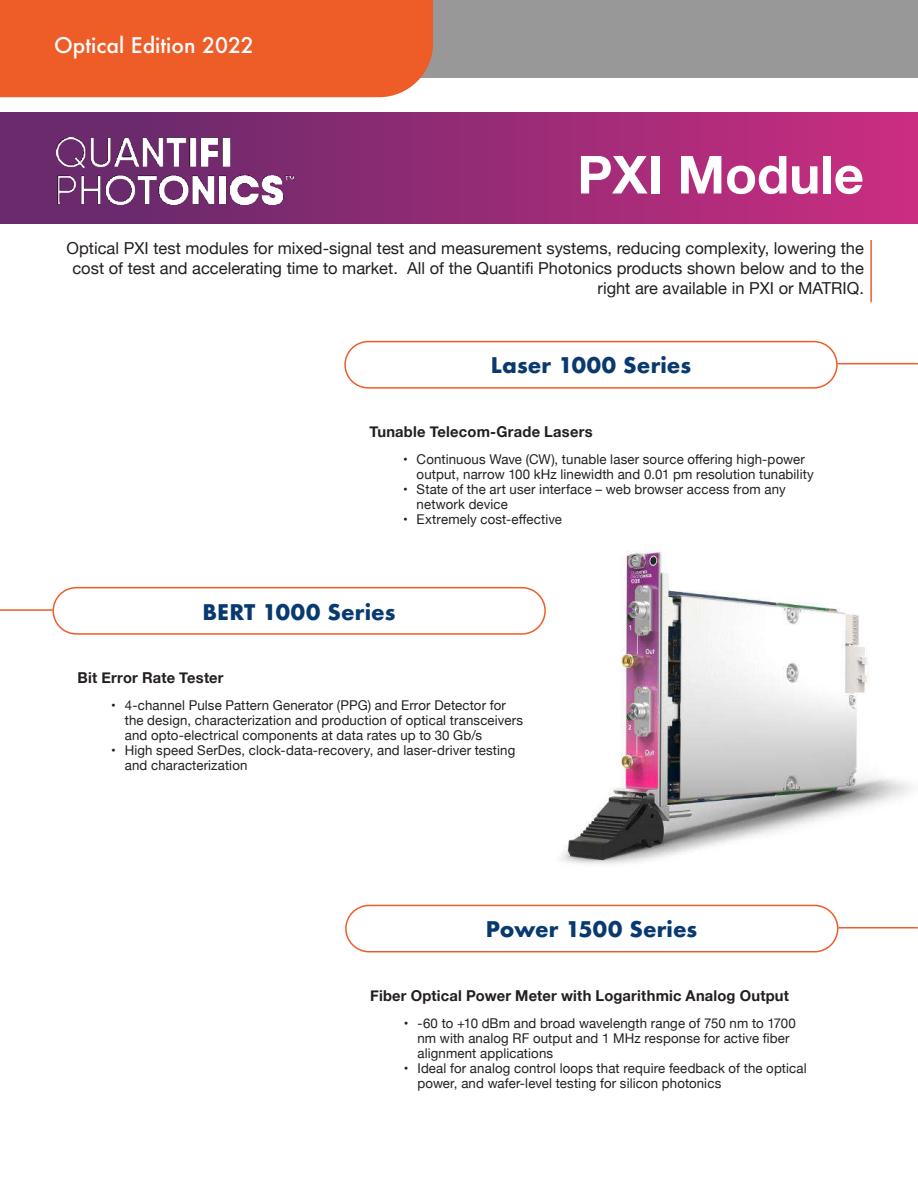
<style>
.page{position:relative;width:918px;height:1188px;background:#fff}
.page>*{position:absolute;margin:0;border:0;box-sizing:border-box;transform-origin:0 0}
.t1{font:700 52.5px "Helvetica Neue";color:#fff}
.t2{font:700 21px "Futura";letter-spacing:.005em;color:#08396f}
.t3{font:500 21px "Futura";color:#fff}
.t4{font:16.5px/19.8px "Helvetica Neue";color:#241f1f;text-align:right}
.t5{font:700 15px "Helvetica Neue";letter-spacing:.015em;color:#241f1f}
.t6{font:13.5px/15px "Helvetica Neue";letter-spacing:.01em;color:#241f1f}
</style>
<div class="page">
<div style="left:162px;top:0;width:756px;height:78px;background:#989898"></div>
<div style="left:0;top:0;width:433px;height:97px;background:#ee5c27"></div>
<div style="left:0;top:112px;width:918px;height:112px;background:linear-gradient(to right,#5f2a69,#c92d80)"></div>
<img style="left:506px;top:544px;width:406px;height:320px">
<div style="left:344px;top:341px;width:494px;height:48px;border:2px solid #ee5c27;border-radius:23px"></div>
<div style="left:52px;top:587px;width:494px;height:48px;border:2px solid #ee5c27;border-radius:23px"></div>
<div style="left:345px;top:905px;width:494px;height:47px;border:2px solid #ee5c27;border-radius:23px"></div>
<img style="left:56px;top:137px;width:238px;height:68px">
<hr style="left:837px;top:363px;width:80px;height:1px;background:#ee5c27">
<hr style="left:838px;top:927px;width:80px;height:2px;background:#ee5c27">
<hr style="left:0;top:609px;width:53px;height:2px;background:#ee5c27">
<hr style="left:870px;top:240px;width:2px;height:62px;background:#ee5c27">
<h2 class="t3" style="left:54px;top:31px;width:201px">Optical Edition 2022</h2>
<h1 class="t1" style="left:577px;top:134px;width:288px">PXI Module</h1>
<p class="t4" style="left:67px;top:239px;width:799px">Optical PXI test modules for mixed-signal test and measurement systems, reducing complexity, lowering the cost of test and accelerating time to market. All of the Quantifi Photonics products shown below and to the right are available in PXI or MATRIQ.</p>
<h2 class="t2" style="left:491px;top:349px;width:202px">Laser 1000 Series</h2>
<p class="t5" style="left:369px;top:420px;width:225px">Tunable Telecom-Grade Lasers</p>
<p class="t6" style="left:417px;top:452px;width:399px;text-indent:-14px">• Continuous Wave (CW), tunable laser source offering high-power output, narrow 100 kHz linewidth and 0.01 pm resolution tunability</p>
<p class="t6" style="left:417px;top:482px;width:371px;text-indent:-14px">• State of the art user interface – web browser access from any network device</p>
<p class="t6" style="left:403px;top:512px;width:160px">• Extremely cost-effective</p>
<h2 class="t2" style="left:203px;top:597px;width:194px">BERT 1000 Series</h2>
<p class="t5" style="left:78px;top:666px;width:148px">Bit Error Rate Tester</p>
<p class="t6" style="left:125px;top:698px;width:400px;text-indent:-14px">• 4-channel Pulse Pattern Generator (PPG) and Error Detector for the design, characterization and production of optical transceivers and opto-electrical components at data rates up to 30 Gb/s</p>
<p class="t6" style="left:125px;top:743px;width:392px;text-indent:-14px">• High speed SerDes, clock-data-recovery, and laser-driver testing and characterization</p>
<h2 class="t2" style="left:486px;top:914px;width:213px">Power 1500 Series</h2>
<p class="t5" style="left:370px;top:984px;width:420px">Fiber Optical Power Meter with Logarithmic Analog Output</p>
<p class="t6" style="left:417px;top:1016px;width:380px;text-indent:-14px">• -60 to +10 dBm and broad wavelength range of 750 nm to 1700 nm with analog RF output and 1 MHz response for active fiber alignment applications</p>
<p class="t6" style="left:417px;top:1061px;width:391px;text-indent:-14px">• Ideal for analog control loops that require feedback of the optical power, and wafer-level testing for silicon photonics</p>
</div>
